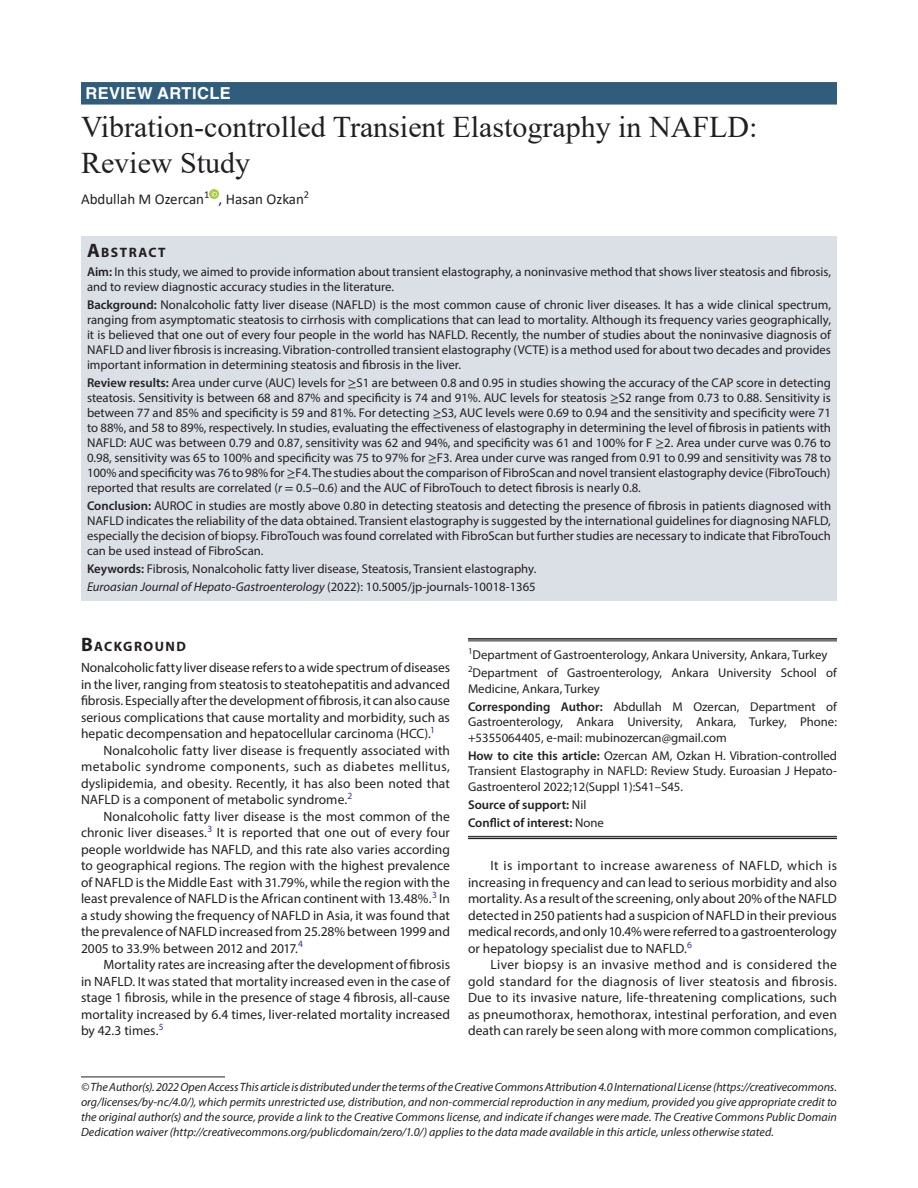
<style>
.page{position:relative;width:918px;height:1188px;background:#fff}
.page>*{position:absolute;margin:0;border:0;box-sizing:border-box;transform-origin:0 0}
.t1{font:30px/36px "Times New Roman";color:#231f20}
.ArticleType{font:700 16.5px "Helvetica LT Std";letter-spacing:.025em;color:#fff}
.AuthorName{font:15px "Calibri";color:#231f20}
.Head-1-first{font:700 13.65px "Myriad Pro";letter-spacing:.105em;color:#231f20}
.AbstractTitle{font:700 13.65px "Myriad Pro";letter-spacing:.105em;color:#231f20}
.Para-Indent{font:13.5px/16.5px "Myriad Pro";letter-spacing:.005em;color:#231f20;text-align:justify}
.Para-NoIndent{font:13.5px/16.5px "Myriad Pro";letter-spacing:.005em;color:#231f20;text-align:justify}
.Abstract-Para-first{font:12.75px/15px "Myriad Pro";color:#231f20;text-align:justify}
.How_to_Cite{font:12.75px/15.3px "Myriad Pro";color:#231f20;text-align:justify}
.Corresponding_Author{font:12.75px/15.3px "Myriad Pro";color:#231f20;text-align:justify}
.Keywords{font:12.75px "Myriad Pro";color:#231f20}
.JT_DOI{font:italic 12.75px "Myriad Pro";color:#231f20}
.Affiliation{font:12.75px/15.3px "Myriad Pro";color:#231f20}
.Affiliation-first{font:12.75px "Myriad Pro";color:#231f20}
.COI{font:600 12.75px "Myriad Pro";color:#231f20}
.Source{font:600 12.75px "Myriad Pro";color:#231f20}
.FootNote{font:italic 12px/15px "Myriad Pro";color:#231f20;text-align:justify}
.s1{font-size:19.5px}
.s2{font-weight:600}
.s3{font-family:"STIX General"}
.s4{font-style:italic}
.s5{font-style:normal}
.s6{font-weight:400}
</style>
<div class="page">
<div style="left:81px;top:82px;width:756px;height:23px;background:#305d7c"></div>
<div style="left:81px;top:236px;width:756px;height:26px;background:#dbe0e7"></div>
<div style="left:81px;top:261px;width:756px;height:39px;background:#dbe0e7"></div>
<div style="left:81px;top:294px;width:756px;height:84px;background:#dbe0e7"></div>
<div style="left:81px;top:372px;width:756px;height:130px;background:#dbe0e7"></div>
<div style="left:81px;top:495px;width:756px;height:69px;background:#dbe0e7"></div>
<div style="left:81px;top:558px;width:756px;height:24px;background:#dbe0e7"></div>
<div style="left:81px;top:576px;width:756px;height:24px;background:#dbe0e7"></div>
<svg style="left:209px;top:189px;width:10px;height:9px"></svg>
<hr style="left:81px;top:1077px;width:144px;height:1px;background:#231f20">
<hr style="left:468px;top:638px;width:369px;height:2px;background:#231f20">
<hr style="left:468px;top:641px;width:369px;height:1px;background:#231f20">
<hr style="left:468px;top:836px;width:369px;height:1px;background:#231f20">
<hr style="left:468px;top:838px;width:369px;height:1px;background:#231f20">
<p class="ArticleType" style="left:86px;top:83px;width:147px">REVIEW ARTICLE</p>
<p class="t1" style="left:81px;top:108px;width:678px">Vibration-controlled Transient Elastography in NAFLD:<br>Review Study</p>
<p class="AuthorName" style="left:81px;top:189px;width:230px">Abdullah M Ozercan<sup>1</sup> , Hasan Ozkan<sup>2</sup></p>
<p class="AbstractTitle" style="left:87px;top:243px;width:80px"><span class="s1">A</span>BSTRACT</p>
<p class="Abstract-Para-first" style="left:87px;top:264px;width:746px"><span class="s2">Aim:</span> In this study, we aimed to provide information about transient elastography, a noninvasive method that shows liver steatosis and fibrosis, and to review diagnostic accuracy studies in the literature.</p>
<p class="Abstract-Para-first" style="left:87px;top:297px;width:746px"><span class="s2">Background:</span> Nonalcoholic fatty liver disease (NAFLD) is the most common cause of chronic liver diseases. It has a wide clinical spectrum, ranging from asymptomatic steatosis to cirrhosis with complications that can lead to mortality. Although its frequency varies geographically, it is believed that one out of every four people in the world has NAFLD. Recently, the number of studies about the noninvasive diagnosis of NAFLD and liver fibrosis is increasing. Vibration-controlled transient elastography (VCTE) is a method used for about two decades and provides important information in determining steatosis and fibrosis in the liver.</p>
<p class="Abstract-Para-first" style="left:87px;top:375px;width:746px"><span class="s2">Review results:</span> Area under curve (AUC) levels for <span class="s3">≥</span>S1 are between 0.8 and 0.95 in studies showing the accuracy of the CAP score in detecting steatosis. Sensitivity is between 68 and 87% and specificity is 74 and 91%. AUC levels for steatosis <span class="s3">≥</span>S2 range from 0.73 to 0.88. Sensitivity is between 77 and 85% and specificity is 59 and 81%. For detecting <span class="s3">≥</span>S3, AUC levels were 0.69 to 0.94 and the sensitivity and specificity were 71 to 88%, and 58 to 89%, respectively. In studies, evaluating the effectiveness of elastography in determining the level of fibrosis in patients with NAFLD: AUC was between 0.79 and 0.87, sensitivity was 62 and 94%, and specificity was 61 and 100% for F <span class="s3">≥</span>2. Area under curve was 0.76 to 0.98, sensitivity was 65 to 100% and specificity was 75 to 97% for <span class="s3">≥</span>F3. Area under curve was ranged from 0.91 to 0.99 and sensitivity was 78 to 100% and specificity was 76 to 98% for <span class="s3">≥</span>F4. The studies about the comparison of FibroScan and novel transient elastography device (FibroTouch) reported that results are correlated (<span class="s4">r</span> <span class="s3">=</span> 0.5–0.6) and the AUC of FibroTouch to detect fibrosis is nearly 0.8.</p>
<p class="Abstract-Para-first" style="left:87px;top:498px;width:746px"><span class="s2">Conclusion:</span> AUROC in studies are mostly above 0.80 in detecting steatosis and detecting the presence of fibrosis in patients diagnosed with NAFLD indicates the reliability of the data obtained. Transient elastography is suggested by the international guidelines for diagnosing NAFLD, especially the decision of biopsy. FibroTouch was found correlated with FibroScan but further studies are necessary to indicate that FibroTouch can be used instead of FibroScan.</p>
<p class="Keywords" style="left:87px;top:561px;width:451px"><span class="s2">Keywords:</span> Fibrosis, Nonalcoholic fatty liver disease, Steatosis, Transient elastography.</p>
<p class="JT_DOI" style="left:87px;top:579px;width:450px">Euroasian Journal of Hepato-Gastroenterology <span class="s5">(2022): 10.5005/jp-journals-10018-1365</span></p>
<p class="Head-1-first" style="left:81px;top:638px;width:106px"><span class="s1">B</span>ACKGROUND</p>
<p class="Para-NoIndent" style="left:81px;top:659px;width:371px">Nonalcoholic fatty liver disease refers to a wide spectrum of diseases in the liver, ranging from steatosis to steatohepatitis and advanced fibrosis. Especially after the development of fibrosis, it can also cause serious complications that cause mortality and morbidity, such as hepatic decompensation and hepatocellular carcinoma (HCC).<sup>1</sup></p>
<p class="Para-Indent" style="left:81px;top:742px;width:371px;text-indent:22px">Nonalcoholic fatty liver disease is frequently associated with metabolic syndrome components, such as diabetes mellitus, dyslipidemia, and obesity. Recently, it has also been noted that NAFLD is a component of metabolic syndrome.<sup>2</sup></p>
<p class="Para-Indent" style="left:81px;top:808px;width:371px;text-indent:22px">Nonalcoholic fatty liver disease is the most common of the chronic liver diseases.<sup>3</sup> It is reported that one out of every four people worldwide has NAFLD, and this rate also varies according to geographical regions. The region with the highest prevalence of NAFLD is the Middle East with 31.79%, while the region with the least prevalence of NAFLD is the African continent with 13.48%.<sup>3</sup> In a study showing the frequency of NAFLD in Asia, it was found that the prevalence of NAFLD increased from 25.28% between 1999 and 2005 to 33.9% between 2012 and 2017.<sup>4</sup></p>
<p class="Para-Indent" style="left:81px;top:956px;width:371px;text-indent:22px">Mortality rates are increasing after the development of fibrosis in NAFLD. It was stated that mortality increased even in the case of stage 1 fibrosis, while in the presence of stage 4 fibrosis, all-cause mortality increased by 6.4 times, liver-related mortality increased by 42.3 times.<sup>5</sup></p>
<p class="Affiliation-first" style="left:468px;top:647px;width:361px"><sup>1</sup>Department of Gastroenterology, Ankara University, Ankara, Turkey</p>
<p class="Affiliation" style="left:468px;top:665px;width:370px"><sup>2</sup>Department of Gastroenterology, Ankara University School of<br>Medicine, Ankara, Turkey</p>
<p class="Corresponding_Author" style="left:468px;top:699px;width:371px"><span class="s2">Corresponding Author:</span> Abdullah M Ozercan, Department of Gastroenterology, Ankara University, Ankara, Turkey, Phone: +5355064405, e-mail: mubinozercan@gmail.com</p>
<p class="How_to_Cite" style="left:468px;top:748px;width:371px"><span class="s2">How to cite this article:</span> Ozercan AM, Ozkan H. Vibration-controlled Transient Elastography in NAFLD: Review Study. Euroasian J Hepato-Gastroenterol 2022;12(Suppl 1):S41–S45.</p>
<p class="Source" style="left:468px;top:796px;width:120px">Source of support: <span class="s6">Nil</span></p>
<p class="COI" style="left:468px;top:815px;width:137px">Conflict of interest: <span class="s6">None</span></p>
<p class="Para-Indent" style="left:468px;top:857px;width:371px;text-indent:22px">It is important to increase awareness of NAFLD, which is increasing in frequency and can lead to serious morbidity and also mortality. As a result of the screening, only about 20% of the NAFLD detected in 250 patients had a suspicion of NAFLD in their previous medical records, and only 10.4% were referred to a gastroenterology or hepatology specialist due to NAFLD.<sup>6</sup></p>
<p class="Para-Indent" style="left:468px;top:956px;width:371px;text-indent:22px">Liver biopsy is an invasive method and is considered the gold standard for the diagnosis of liver steatosis and fibrosis.<br>Due to its invasive nature, life-threatening complications, such as pneumothorax, hemothorax, intestinal perforation, and even death can rarely be seen along with more common complications,</p>
<p class="FootNote" style="left:81px;top:1079px;width:758px">© The Author(s). 2022 Open Access This article is distributed under the terms of the Creative Commons Attribution 4.0 International License (https://creativecommons. org/licenses/by-nc/4.0/), which permits unrestricted use, distribution, and non-commercial reproduction in any medium, provided you give appropriate credit to the original author(s) and the source, provide a link to the Creative Commons license, and indicate if changes were made. The Creative Commons Public Domain Dedication waiver (http://creativecommons.org/publicdomain/zero/1.0/) applies to the data made available in this article, unless otherwise stated.</p>
</div>
